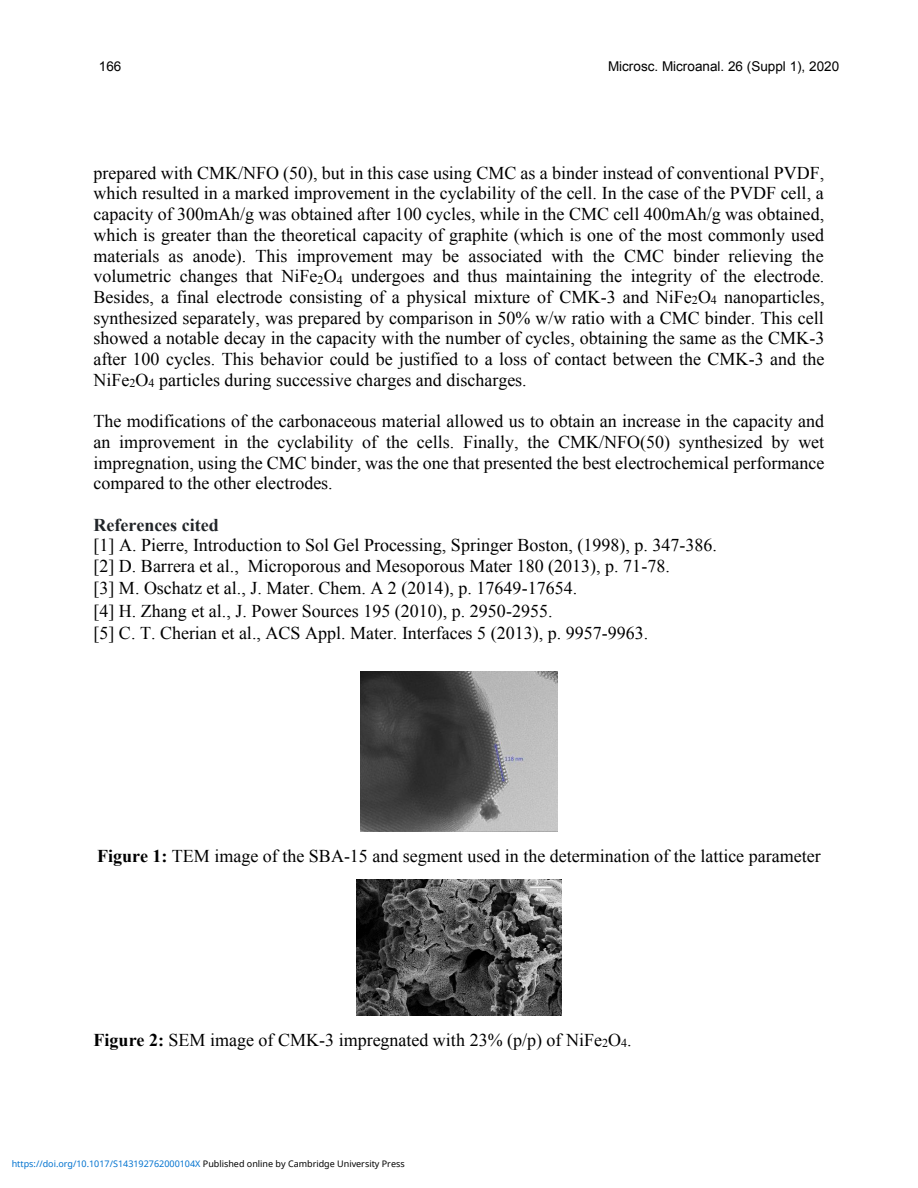
<style>
.page{position:relative;width:918px;height:1188px;background:#fff}
.page>*{position:absolute;margin:0;border:0;box-sizing:border-box;transform-origin:0 0}
.t1{font:18px/20.7px "Times New Roman";color:#000;text-align:justify}
.t2{font:13.5px "Arial";color:#000}
.t3{font:9px "Noto Sans";color:#0172cf}
.s1{font-weight:700;color:#212529}
.s2{font-weight:700}
.s3{font-size:12px}
.s4{color:#000}
</style>
<div class="page">
<img style="left:361px;top:672px;width:196px;height:160px">
<img style="left:357px;top:880px;width:204px;height:135px">
<p class="t2" style="left:99px;top:58px;width:24px">166</p>
<p class="t2" style="left:608px;top:57px;width:233px">Microsc. Microanal. 26 (Suppl 1), 2020</p>
<p class="t1" style="left:94px;top:162px;width:733px">prepared with CMK/NFO (50), but in this case using CMC as a binder instead of conventional PVDF, which resulted in a marked improvement in the cyclability of the cell. In the case of the PVDF cell, a capacity of 300mAh/g was obtained after 100 cycles, while in the CMC cell 400mAh/g was obtained, which is greater than the theoretical capacity of graphite (which is one of the most commonly used materials as anode). This improvement may be associated with the CMC binder relieving the volumetric changes that NiFe<sub>2</sub>O<sub>4</sub> undergoes and thus maintaining the integrity of the electrode.<br>Besides, a final electrode consisting of a physical mixture of CMK-3 and NiFe<sub>2</sub>O<sub>4</sub> nanoparticles, synthesized separately, was prepared by comparison in 50% w/w ratio with a CMC binder. This cell showed a notable decay in the capacity with the number of cycles, obtaining the same as the CMK-3 after 100 cycles. This behavior could be justified to a loss of contact between the CMK-3 and the NiFe<sub>2</sub>O<sub>4</sub> particles during successive charges and discharges.</p>
<p class="t1" style="left:94px;top:410px;width:732px">The modifications of the carbonaceous material allowed us to obtain an increase in the capacity and an improvement in the cyclability of the cells. Finally, the CMK/NFO(50) synthesized by wet impregnation, using the CMC binder, was the one that presented the best electrochemical performance compared to the other electrodes.</p>
<p class="t1" style="left:94px;top:514px;width:625px;text-align:left"><span class="s1">References cited<br></span>[1] A. Pierre, Introduction to Sol Gel Processing, Springer Boston, (1998), p. 347-386. [2] D. Barrera et al., Microporous and Mesoporous Mater 180 (2013), p. 71-78.</p>
<p class="t1" style="left:94px;top:577px;width:556px;line-height:22.4px;text-align:left">[3] M. Oschatz et al., J. Mater. Chem. A 2 (2014), p. 17649-17654.<br>[4] H. Zhang et al., J. Power Sources 195 (2010), p. 2950-2955.<br>[5] C. T. Cherian et al., ACS Appl. Mater. Interfaces 5 (2013), p. 9957-9963.</p>
<p class="t1" style="left:97px;top:845px;width:725px"><span class="s2">Figure 1:</span> TEM image of the SBA-15 and segment used in the determination of the lattice parameter</p>
<p class="t1" style="left:94px;top:1029px;width:540px"><span class="s2">Figure 2:</span> SEM image of CMK-3 impregnated with 23% (p/p) of NiFe<span class="s3">2</span>O<span class="s3">4</span>.</p>
<p class="t3" style="left:12px;top:1157px;width:395px">https://doi.org/10.1017/S143192762000104X <span class="s4">Published online by Cambridge University Press</span></p>
</div>
